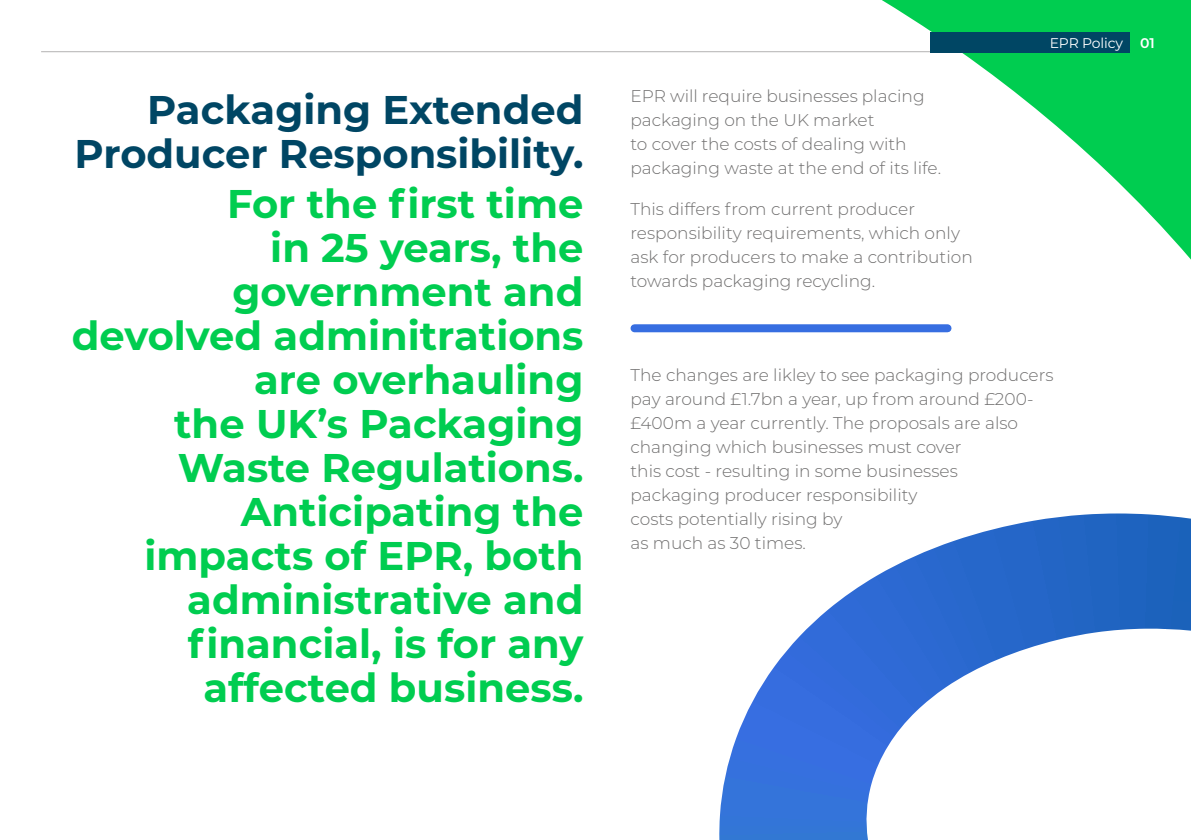
<style>
.page{position:relative;width:1191px;height:840px;background:#fff}
.page>*{position:absolute;margin:0;border:0;box-sizing:border-box;transform-origin:0 0}
.t1{font:700 40px/44px "Montserrat";color:#00cd50;text-align:right}
.t2{font:700 40px/44px "Montserrat";color:#004664;text-align:right}
.t3{font:300 17px/24px "Montserrat";color:#706f6f}
.t4{font:14px "Montserrat";letter-spacing:-.01em;color:#fff}
.s1{font-weight:600}
</style>
<div class="page">
<svg style="left:719px;top:0;width:472px;height:839px"></svg>
<div style="left:634px;top:324px;width:313px;height:8px;background:#376ee1"></div>
<hr style="left:41px;top:51px;width:1089px;height:1px;background:#b3b2b2">
<div style="left:930px;top:32px;width:200px;height:20px;background:#004664"></div>
<h1 class="t2" style="left:75px;top:86px;width:510px">Packaging Extended<br>Producer Responsibility.</h1>
<h1 class="t1" style="left:72px;top:179px;width:513px">For the first time<br>in 25 years, the government and devolved adminitrations are overhauling<br>the UK’s Packaging<br>Waste Regulations.<br>Anticipating the impacts of EPR, both administrative and financial, is for any affected business.</h1>
<p class="t3" style="left:630px;top:83px;width:312px">EPR will require businesses placing packaging on the UK market<br>to cover the costs of dealing with packaging waste at the end of its life.</p>
<p class="t3" style="left:630px;top:196px;width:344px">This differs from current producer responsibility requirements, which only ask for producers to make a contribution towards packaging recycling.</p>
<p class="t4" style="left:1049px;top:34px;width:106px">EPR Policy <span class="s1">01</span></p>
<p class="t3" style="left:630px;top:362px;width:424px">The changes are likley to see packaging producers pay around £1.7bn a year, up from around £200- £400m a year currently. The proposals are also changing which businesses must cover<br>this cost - resulting in some businesses<br>packaging producer responsibility<br>costs potentially rising by<br>as much as 30 times.</p>
</div>
